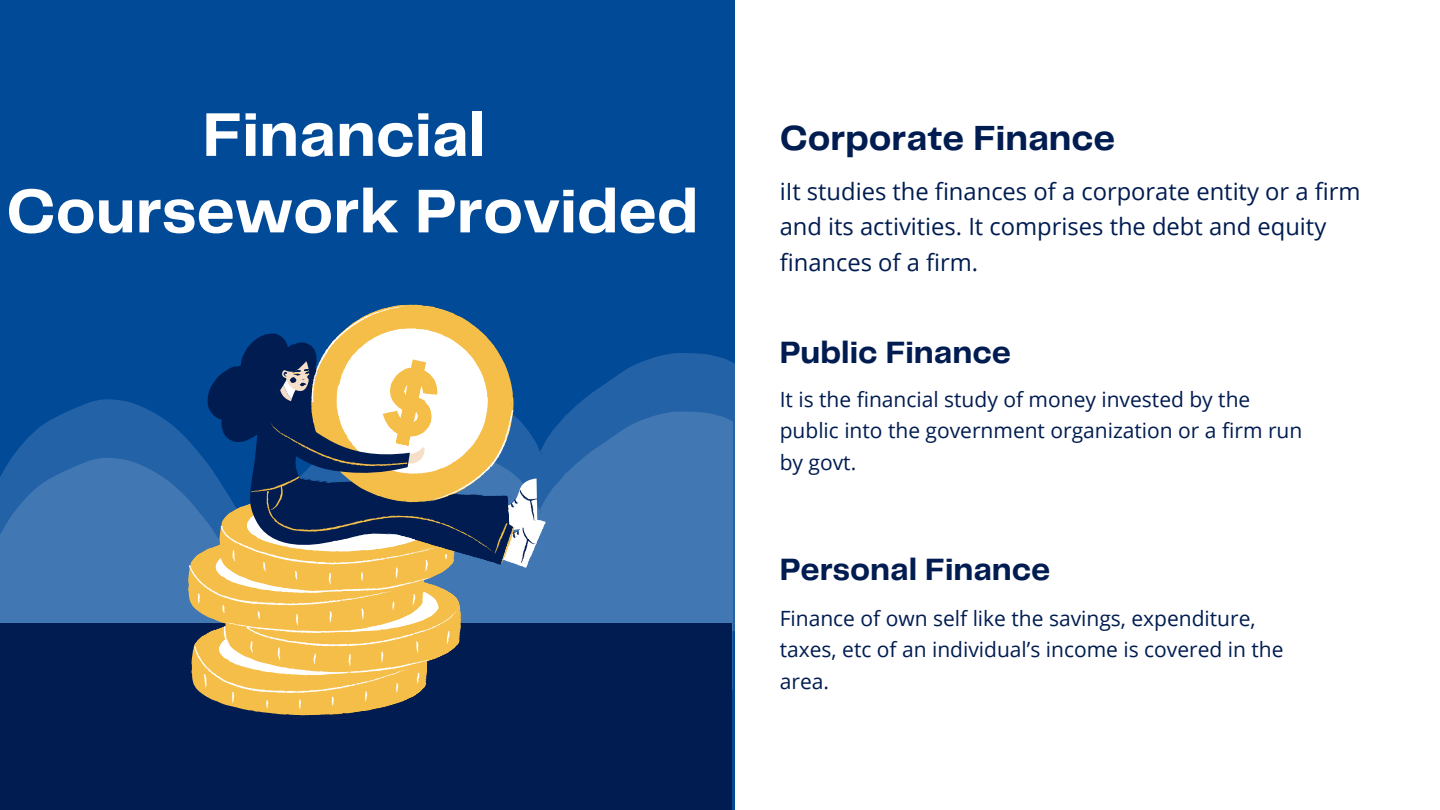
<style>
.page{position:relative;width:1440px;height:810px;background:#fff}
.page>*{position:absolute;margin:0;border:0;box-sizing:border-box;transform-origin:0 0}
.t1{font:700 64px/76.5px "Telegraf";color:#fff;text-align:center}
.t2{font:700 36.2px "Telegraf";color:#011c50}
.t3{font:700 32px "Telegraf";color:#011c50}
.t4{font:23.8px/35.6px "Open Sans";color:#011c50}
.t5{font:21px/31.5px "Open Sans";color:#011c50}
</style>
<div class="page">
<div style="left:0;top:0;width:734px;height:810px;background:#004a98"></div>
<svg style="left:0;top:353px;width:735px;height:326px;fill:#4177b2"></svg>
<div style="left:0;top:623px;width:732px;height:187px;background:#011c50"></div>
<svg style="left:188px;top:304px;width:358px;height:411px"></svg>
<h1 class="t1" style="left:6px;top:100px;width:694px">Financial<br>Coursework Provided</h1>
<h2 class="t2" style="left:780px;top:123px;width:337px">Corporate Finance</h2>
<p class="t4" style="left:780px;top:173px;width:582px">iIt studies the finances of a corporate entity or a firm and its activities. It comprises the debt and equity finances of a firm.</p>
<h3 class="t3" style="left:780px;top:339px;width:233px">Public Finance</h3>
<p class="t5" style="left:780px;top:383px;width:524px">It is the financial study of money invested by the public into the government organization or a firm run by govt.</p>
<h3 class="t3" style="left:780px;top:555px;width:272px">Personal Finance</h3>
<p class="t5" style="left:780px;top:602px;width:505px">Finance of own self like the savings, expenditure, taxes, etc of an individual’s income is covered in the area.</p>
</div>
